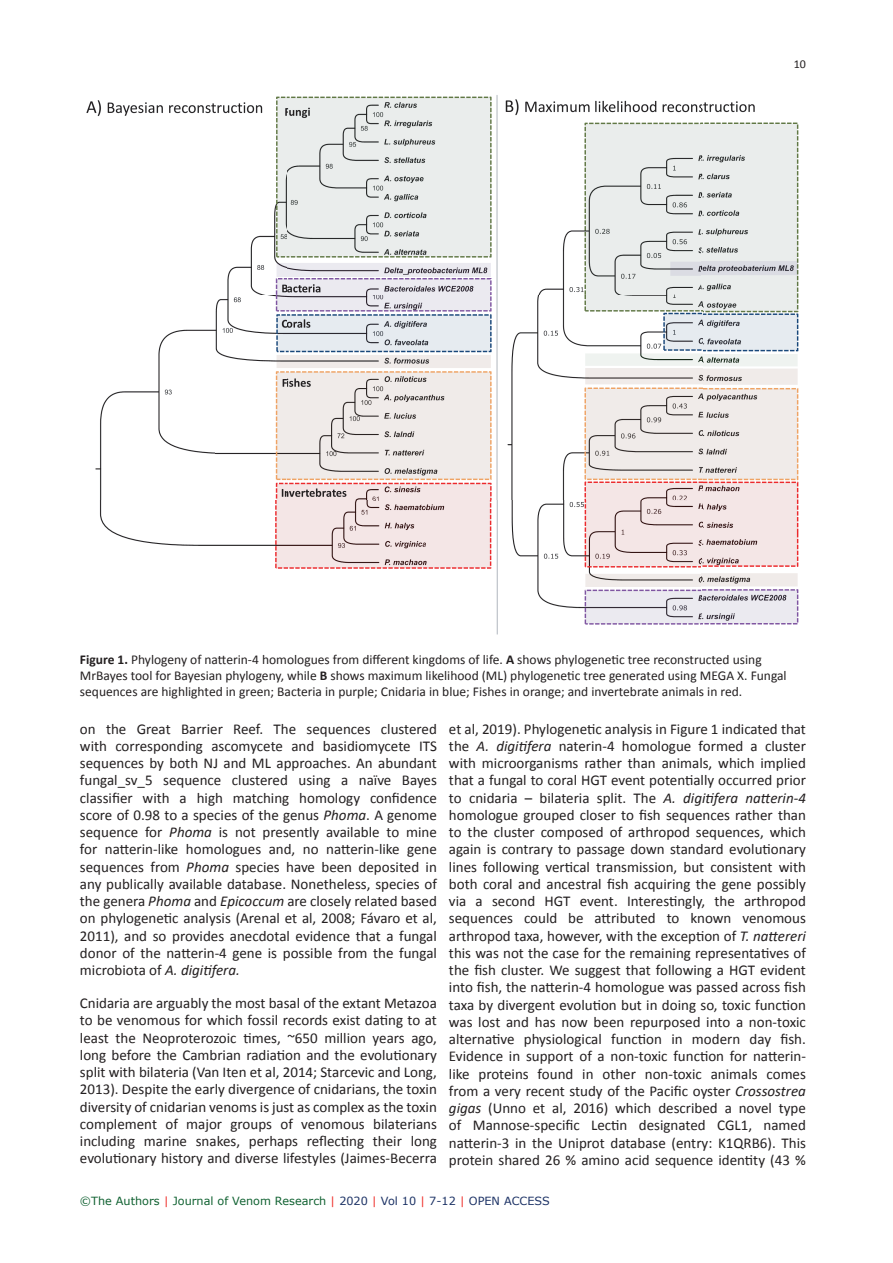
<style>
.page{position:relative;width:893px;height:1263px;background:#fff}
.page>*{position:absolute;margin:0;border:0;box-sizing:border-box;transform-origin:0 0}
.TXT{font:15px/17.2px "Calibri";color:#231f20;text-align:justify}
.FC{font:13.5px/15.8px "Calibri";color:#231f20}
.t1{font:12px "Calibri";color:#231f20}
.t2{font:11.25px "Verdana";color:#116232}
.s1{font-weight:700}
.s2{font-style:italic}
.s3{color:#ee2d29}
.s4{color:#1c3265}
</style>
<div class="page">
<img style="left:86px;top:95px;width:713px;height:540px">
<p class="t1" style="left:794px;top:56px;width:14px">10</p>
<p class="FC" style="left:80px;top:652px;width:708px"><span class="s1">Figure 1.</span> Phylogeny of natterin-4 homologues from different kingdoms of life. <span class="s1">A</span> shows phylogenetic tree reconstructed using<br>MrBayes tool for Bayesian phylogeny, while <span class="s1">B</span> shows maximum likelihood (ML) phylogenetic tree generated using MEGA X. Fungal sequences are highlighted in green; Bacteria in purple; Cnidaria in blue; Fishes in orange; and invertebrate animals in red.</p>
<p class="TXT" style="left:80px;top:720px;width:358px">on the Great Barrier Reef. The sequences clustered with corresponding ascomycete and basidiomycete ITS sequences by both NJ and ML approaches. An abundant fungal_sv_5 sequence clustered using a naïve Bayes classifier with a high matching homology confidence score of 0.98 to a species of the genus <span class="s2">Phoma</span>. A genome sequence for <span class="s2">Phoma</span> is not presently available to mine for natterin-like homologues and, no natterin-like gene sequences from <span class="s2">Phoma</span> species have been deposited in any publically available database. Nonetheless, species of the genera <span class="s2">Phoma</span> and <span class="s2">Epicoccum</span> are closely related based on phylogenetic analysis (Arenal et al, 2008; Fávaro et al, 2011), and so provides anecdotal evidence that a fungal donor of the natterin-4 gene is possible from the fungal microbiota of <span class="s2">A. digitifera.</span></p>
<p class="TXT" style="left:80px;top:994px;width:358px">Cnidaria are arguably the most basal of the extant Metazoa to be venomous for which fossil records exist dating to at least the Neoproterozoic times, ~650 million years ago, long before the Cambrian radiation and the evolutionary split with bilateria (Van Iten et al, 2014; Starcevic and Long, 2013). Despite the early divergence of cnidarians, the toxin diversity of cnidarian venoms is just as complex as the toxin complement of major groups of venomous bilaterians including marine snakes, perhaps reflecting their long evolutionary history and diverse lifestyles (Jaimes-Becerra</p>
<p class="TXT" style="left:449px;top:720px;width:358px">et al, 2019). Phylogenetic analysis in Figure 1 indicated that the <span class="s2">A. digitifera</span> naterin-4 homologue formed a cluster with microorganisms rather than animals, which implied that a fungal to coral HGT event potentially occurred prior to cnidaria – bilateria split. The <span class="s2">A. digitifera natterin-4 </span>homologue grouped closer to fish sequences rather than to the cluster composed of arthropod sequences, which again is contrary to passage down standard evolutionary lines following vertical transmission, but consistent with both coral and ancestral fish acquiring the gene possibly via a second HGT event. Interestingly, the arthropod sequences could be attributed to known venomous arthropod taxa, however, with the exception of <span class="s2">T. nattereri </span>this was not the case for the remaining representatives of the fish cluster. We suggest that following a HGT evident into fish, the natterin-4 homologue was passed across fish taxa by divergent evolution but in doing so, toxic function was lost and has now been repurposed into a non-toxic alternative physiological function in modern day fish.<br>Evidence in support of a non-toxic function for natterin&shy;like proteins found in other non-toxic animals comes from a very recent study of the Pacific oyster <span class="s2">Crossostrea gigas</span> (Unno et al, 2016) which described a novel type of Mannose-specific Lectin designated CGL1, named natterin-3 in the Uniprot database (entry: K1QRB6). This protein shared 26 % amino acid sequence identity (43 %</p>
<p class="t2" style="left:80px;top:1194px;width:471px">©The Authors <span class="s3">|</span> Journal of Venom Research <span class="s3">|</span> <span class="s4">2020</span> <span class="s3">|</span> <span class="s4">Vol 10</span> <span class="s3">|</span> <span class="s4">7-12</span> <span class="s3">|</span> <span class="s4">OPEN ACCESS</span></p>
</div>
